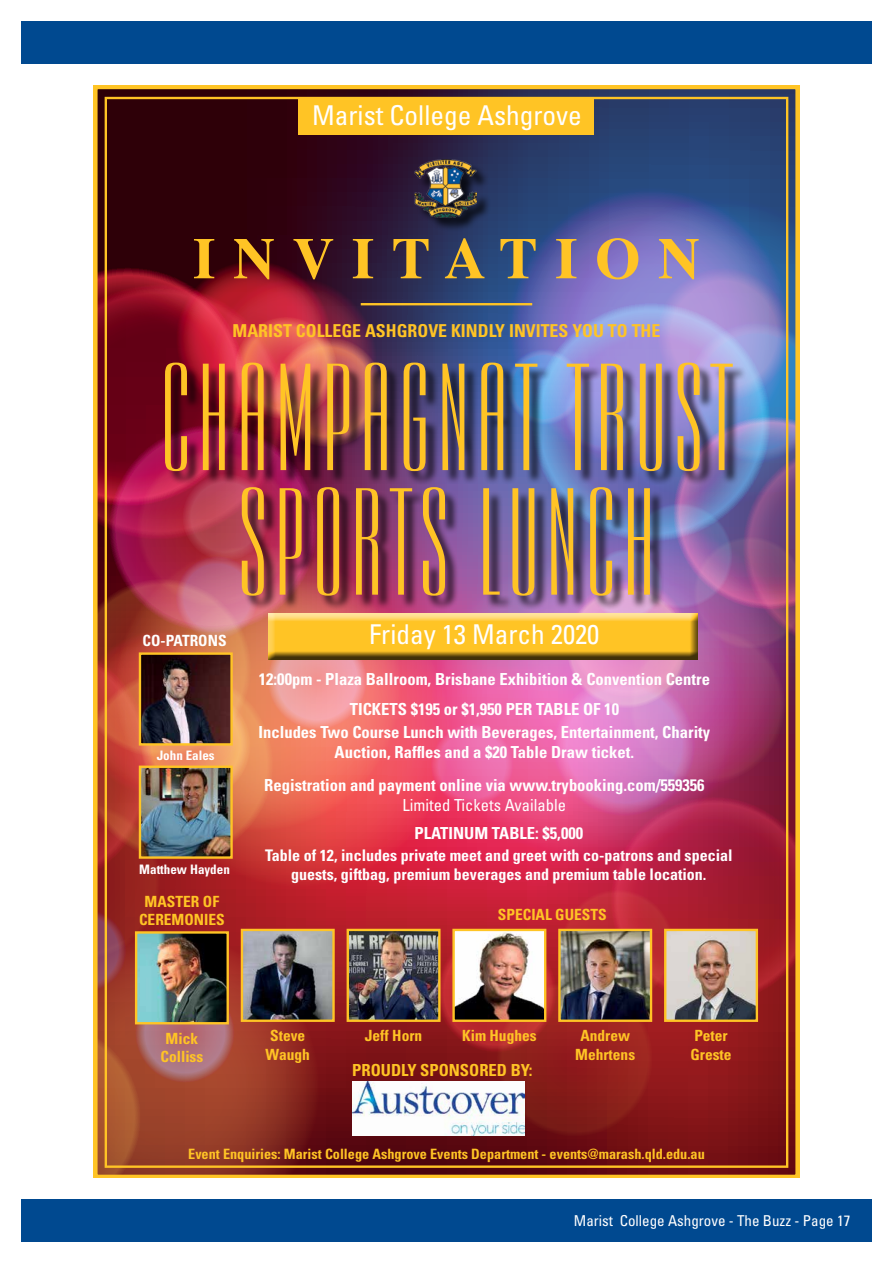
<style>
.page{position:relative;width:893px;height:1263px;background:#fff}
.page>*{position:absolute;margin:0;border:0;box-sizing:border-box;transform-origin:0 0}
.t1{font:148.2px/124.5px "Empire BT";letter-spacing:.04em;color:#ffc425;text-align:center}
.t2{font:700 58.05px "Times";letter-spacing:.3em;color:#ffc425}
.t3{font:condensed 27.3px "Univers LT Std";color:#fff}
.t4{font:700 condensed 17.85px "Univers LT Std";color:#ffc425}
.t5{font:700 condensed 16.65px/30px "Univers LT Std";color:#fff;text-align:center}
.t6{font:condensed 16.65px "Univers LT Std";color:#fff}
.t7{font:700 condensed 16.65px "Univers LT Std";color:#ffc425}
.t8{font:700 condensed 16.05px/19.2px "Univers LT Std";color:#fff;text-align:center}
.t9{font:700 condensed 15.45px/18.5px "Univers LT Std";color:#ffc425;text-align:center}
.t10{font:700 condensed 15.45px "Univers LT Std";color:#fff}
.t11{font:condensed 15px "Univers LT Std";color:#fff}
.t12{font:700 condensed 14.25px "Univers LT Std";color:#ffc425}
.t13{font:700 condensed 13.05px "Univers LT Std";color:#fff}
</style>
<div class="page">
<div style="left:21px;top:1199px;width:851px;height:43px;background:#004990"></div>
<div style="left:21px;top:21px;width:851px;height:43px;background:#004990"></div>
<img style="left:93px;top:85px;width:707px;height:1093px">
<div style="left:299px;top:99px;width:295px;height:36px;background:#ffc425"></div>
<div style="left:417px;top:161px;width:74px;height:71px;background:#000;opacity:.75"></div>
<img style="left:414px;top:159px;width:63px;height:59px">
<div style="left:167px;top:365px;width:580px;height:245px;background:#000;opacity:.75"></div>
<hr style="left:361px;top:303px;width:171px;height:2px;background:#ffc425">
<div style="left:267px;top:612px;width:431px;height:45px;background:#fff;opacity:.75"></div>
<div style="left:267px;top:613px;width:431px;height:48px;background:#000;opacity:.75"></div>
<img style="left:244px;top:932px;width:88px;height:87px">
<div style="left:241px;top:929px;width:94px;height:93px;border:2px solid #ffc425"></div>
<img style="left:350px;top:932px;width:88px;height:87px">
<div style="left:347px;top:929px;width:94px;height:93px;border:2px solid #ffc425"></div>
<img style="left:455px;top:932px;width:88px;height:87px">
<div style="left:452px;top:929px;width:94px;height:93px;border:2px solid #ffc425"></div>
<img style="left:561px;top:932px;width:88px;height:87px">
<div style="left:558px;top:929px;width:94px;height:93px;border:2px solid #ffc425"></div>
<img style="left:667px;top:932px;width:88px;height:87px">
<div style="left:664px;top:929px;width:94px;height:93px;border:2px solid #ffc425"></div>
<img style="left:352px;top:1081px;width:173px;height:54px">
<img style="left:142px;top:655px;width:88px;height:88px">
<div style="left:139px;top:652px;width:94px;height:94px;border:2px solid #ffc425"></div>
<h3 class="t3" style="left:312px;top:98px;width:271px">Marist College Ashgrove</h3>
<h2 class="t2" style="left:193px;top:203px;width:508px">INVITATION</h2>
<p class="t4" style="left:233px;top:319px;width:429px">MARIST COLLEGE ASHGROVE KINDLY INVITES YOU TO THE</p>
<h1 class="t1" style="left:160px;top:359px;width:575px">CHAMPAGNAT TRUST<br>SPORTS LUNCH</h1>
<h3 class="t3" style="left:369px;top:617px;width:232px">Friday 13 March 2020</h3>
<p class="t5" style="left:259px;top:664px;width:453px">12:00pm - Plaza Ballroom, Brisbane Exhibition &amp; Convention Centre<br>TICKETS $195 or $1,950 PER TABLE OF 10</p>
<p class="t5" style="left:259px;top:722px;width:453px;line-height:20px">Includes Two Course Lunch with Beverages, Entertainment, Charity<br>Auction, Raffles and a $20 Table Draw ticket.</p>
<p class="t5" style="left:264px;top:770px;width:442px">Registration and payment online via www.trybooking.com/559356</p>
<p class="t6" style="left:403px;top:794px;width:165px">Limited Tickets Available</p>
<p class="t5" style="left:414px;top:817px;width:170px">PLATINUM TABLE: $5,000</p>
<p class="t8" style="left:265px;top:846px;width:469px">Table of 12, includes private meet and greet with co-patrons and special guests, giftbag, premium beverages and premium table location.</p>
<p class="t9" style="left:498px;top:905px;width:110px">SPECIAL GUESTS</p>
<p class="t10" style="left:143px;top:631px;width:85px">CO-PATRONS</p>
<p class="t13" style="left:157px;top:747px;width:59px">John Eales</p>
<p class="t13" style="left:139px;top:861px;width:92px">Matthew Hayden</p>
<p class="t9" style="left:139px;top:892px;width:87px">MASTER OF<br>CEREMONIES</p>
<p class="t9" style="left:160px;top:1029px;width:44px">Mick<br>Colliss</p>
<p class="t9" style="left:266px;top:1026px;width:46px;text-align:left">Steve<br>Waugh</p>
<p class="t9" style="left:365px;top:1026px;width:59px">Jeff Horn</p>
<p class="t9" style="left:462px;top:1026px;width:76px">Kim Hughes</p>
<p class="t9" style="left:575px;top:1026px;width:61px">Andrew<br>Mehrtens</p>
<p class="t9" style="left:690px;top:1026px;width:43px;text-align:left">Peter<br>Greste</p>
<p class="t7" style="left:352px;top:1060px;width:182px">PROUDLY SPONSORED BY:</p>
<p class="t12" style="left:188px;top:1145px;width:518px">Event Enquiries: Marist College Ashgrove Events Department - events@marash.qld.edu.au</p>
<p class="t11" style="left:574px;top:1211px;width:278px">Marist College Ashgrove - The Buzz - Page 17</p>
</div>
